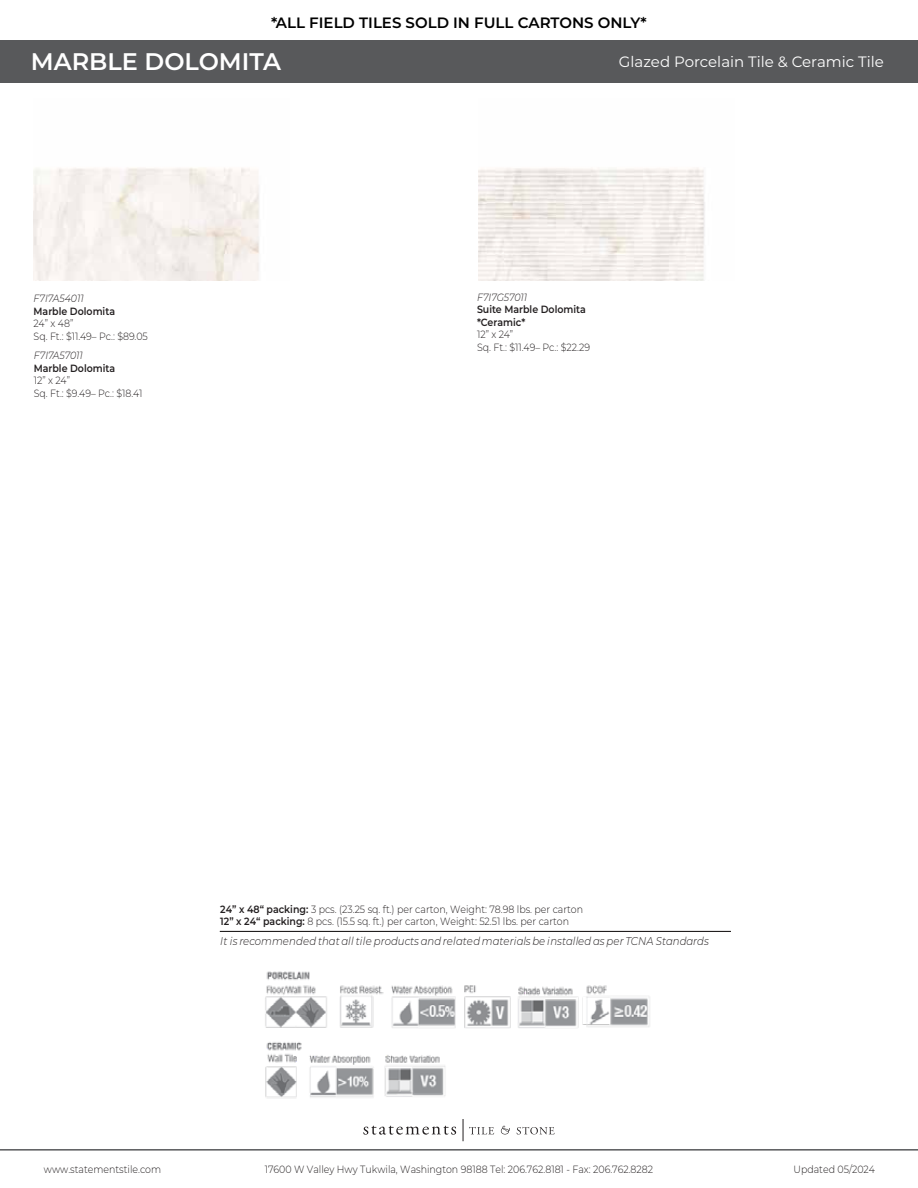
<style>
.page{position:relative;width:918px;height:1188px;background:#fff}
.page>*{position:absolute;margin:0;border:0;box-sizing:border-box;transform-origin:0 0}
.t1{font:600 24px "Montserrat";color:#fff}
.t2{font:600 15px "Montserrat";color:#000}
.t3{font:15px "Montserrat";color:#fff}
.t4{font:italic 300 11.25px "Montserrat";letter-spacing:.005em;color:#231f20;scale:.9 1}
.t5{font:300 10.5px/12.6px "Montserrat";color:#231f20;scale:.9 1}
.t6{font:600 10.5px/12.6px "Montserrat";color:#231f20;scale:.9 1}
.t7{font:italic 300 10.5px "Montserrat";color:#231f20;scale:.9 1}
.s1{font-weight:600}
</style>
<div class="page">
<div style="left:0;top:40px;width:918px;height:43px;background:#58595b"></div>
<hr style="left:0;top:1149px;width:918px;height:2px;background:#58595b">
<svg style="left:363px;top:1126px;width:93px;height:9px"></svg>
<svg style="left:501px;top:1126px;width:9px;height:8px"></svg>
<svg style="left:517px;top:1127px;width:38px;height:7px"></svg>
<svg style="left:463px;top:1119px;width:31px;height:22px"></svg>
<hr style="left:220px;top:931px;width:511px;height:1px;background:#221f1f">
<img style="left:265px;top:971px;width:385px;height:127px">
<h2 class="t2" style="left:271px;top:12px;width:377px">*ALL FIELD TILES SOLD IN FULL CARTONS ONLY*</h2>
<h1 class="t1" style="left:31px;top:44px;width:252px">MARBLE DOLOMITA</h1>
<h2 class="t3" style="left:619px;top:51px;width:266px">Glazed Porcelain Tile &amp; Ceramic Tile</h2>
<p class="t7" style="left:34px;top:291px;width:57px">F7I7A54011</p>
<p class="t6" style="left:34px;top:304px;width:92px">Marble Dolomita</p>
<p class="t5" style="left:34px;top:317px;width:129px">24” x 48”<br>Sq. Ft.: $11.49– Pc.: $89.05</p>
<p class="t7" style="left:34px;top:348px;width:56px">F7I7A57011</p>
<p class="t6" style="left:34px;top:361px;width:92px">Marble Dolomita</p>
<p class="t5" style="left:34px;top:374px;width:122px">12” x 24”<br>Sq. Ft.: $9.49– Pc.: $18.41</p>
<p class="t7" style="left:477px;top:290px;width:57px">F7I7G57011</p>
<p class="t6" style="left:477px;top:303px;width:123px">Suite Marble Dolomita *Ceramic*</p>
<p class="t5" style="left:477px;top:328px;width:127px">12” x 24”<br>Sq. Ft.: $11.49– Pc.: $22.29</p>
<p class="t5" style="left:220px;top:902px;width:405px"><span class="s1">24” x 48“ packing:</span> 3 pcs. (23.25 sq. ft.) per carton, Weight: 78.98 lbs. per carton<br><span class="s1">12” x 24“ packing:</span> 8 pcs. (15.5 sq. ft.) per carton, Weight: 52.51 lbs. per carton</p>
<p class="t4" style="left:220px;top:933px;width:544px">It is recommended that all tile products and related materials be installed as per TCNA Standards</p>
<p class="t5" style="left:44px;top:1162px;width:132px">www.statementstile.com</p>
<p class="t5" style="left:265px;top:1163px;width:433px">17600 W Valley Hwy Tukwila, Washington 98188 Tel: 206.762.8181 - Fax: 206.762.8282</p>
<p class="t5" style="left:794px;top:1162px;width:92px">Updated 05/2024</p>
</div>
